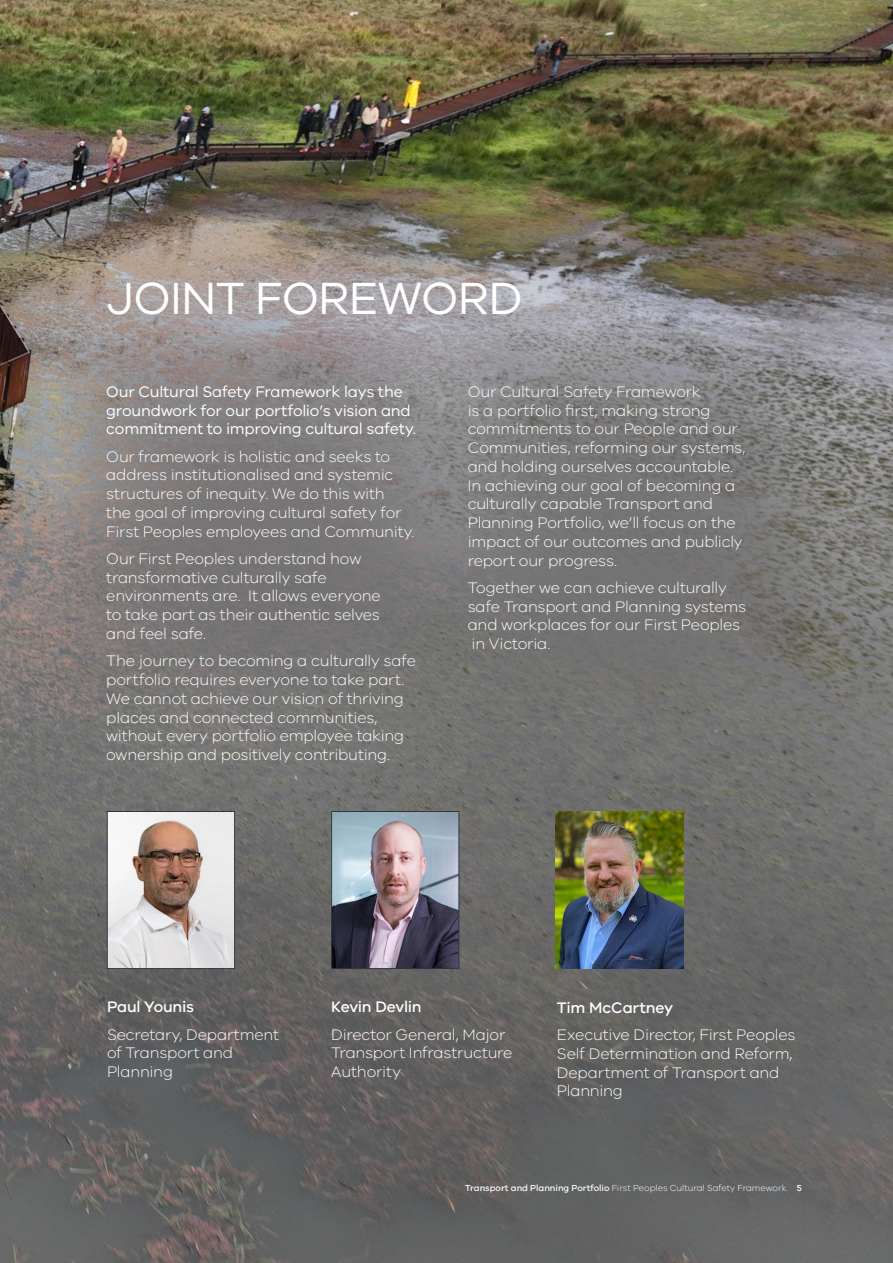
<style>
.page{position:relative;width:893px;height:1263px;background:#fff}
.page>*{position:absolute;margin:0;border:0;box-sizing:border-box;transform-origin:0 0}
.H1_-_31_33pt_Light{font:46.5px "VIC";letter-spacing:-.015em;color:#fff}
.Body_Text_Plain{font:300 15.75px/18.8px "VIC";letter-spacing:-.015em;color:#fff}
.Body_Text_-_white{font:300 15.75px/18.8px "VIC";letter-spacing:-.015em;color:#fff}
.Body_Text_Plain-2{font:15.75px/18.8px "VIC";letter-spacing:-.015em;color:#fff}
.Body_-_semi_bold{font:500 15.75px "VIC";letter-spacing:-.02em;color:#fff}
.t1{font:300 9px "VIC";color:#fff}
.s1{font-weight:500}
</style>
<div class="page">
<img style="left:0;top:0;width:893px;height:1263px">
<img style="left:556px;top:811px;width:127px;height:158px">
<img style="left:109px;top:813px;width:124px;height:154px">
<div style="left:107px;top:811px;width:128px;height:158px;border:1px solid #323640"></div>
<img style="left:333px;top:813px;width:124px;height:154px">
<div style="left:331px;top:811px;width:128px;height:158px;border:1px solid #323640"></div>
<svg style="left:61px;top:332px;width:395px;height:393px;background:#807c7c"></svg>
<svg style="left:425px;top:332px;width:391px;height:380px;background:#7b7a7a"></svg>
<h1 class="H1_-_31_33pt_Light" style="left:107px;top:271px;width:418px">JOINT FOREWORD</h1>
<p class="Body_Text_Plain-2" style="left:106px;top:382px;width:311px">Our Cultural Safety Framework lays the groundwork for our portfolio’s vision and commitment to improving cultural safety.</p>
<p class="Body_Text_Plain" style="left:106px;top:446px;width:310px">Our framework is holistic and seeks to address institutionalised and systemic structures of inequity. We do this with<br>the goal of improving cultural safety for First Peoples employees and Community.</p>
<p class="Body_Text_Plain" style="left:106px;top:549px;width:276px">Our First Peoples understand how transformative culturally safe environments are. It allows everyone to take part as their authentic selves and feel safe.</p>
<p class="Body_Text_Plain" style="left:106px;top:651px;width:311px">The journey to becoming a culturally safe portfolio requires everyone to take part.<br>We cannot achieve our vision of thriving places and connected communities, without every portfolio employee taking ownership and positively contributing.</p>
<p class="Body_Text_Plain" style="left:468px;top:382px;width:279px">Our Cultural Safety Framework<br>is a portfolio first, making strong commitments to our People and our Communities, reforming our systems, and holding ourselves accountable.<br>In achieving our goal of becoming a culturally capable Transport and Planning Portfolio, we’ll focus on the impact of our outcomes and publicly report our progress.</p>
<p class="Body_Text_Plain" style="left:468px;top:578px;width:280px">Together we can achieve culturally safe Transport and Planning systems and workplaces for our First Peoples in Victoria.</p>
<p class="Body_-_semi_bold" style="left:107px;top:997px;width:88px">Paul Younis</p>
<p class="Body_Text_-_white" style="left:107px;top:1024px;width:173px">Secretary, Department of Transport and<br>Planning</p>
<p class="Body_-_semi_bold" style="left:331px;top:997px;width:92px">Kevin Devlin</p>
<p class="Body_Text_-_white" style="left:331px;top:1024px;width:183px">Director General, Major<br>Transport Infrastructure<br>Authority</p>
<p class="Body_-_semi_bold" style="left:557px;top:998px;width:118px">Tim McCartney</p>
<p class="Body_Text_-_white" style="left:557px;top:1025px;width:240px">Executive Director, First Peoples<br>Self Determination and Reform,<br>Department of Transport and<br>Planning</p>
<p class="t1" style="left:465px;top:1183px;width:338px"><span class="s1">Transport and Planning Portfolio</span> First Peoples Cultural Safety Framework <span class="s1">5</span></p>
</div>
